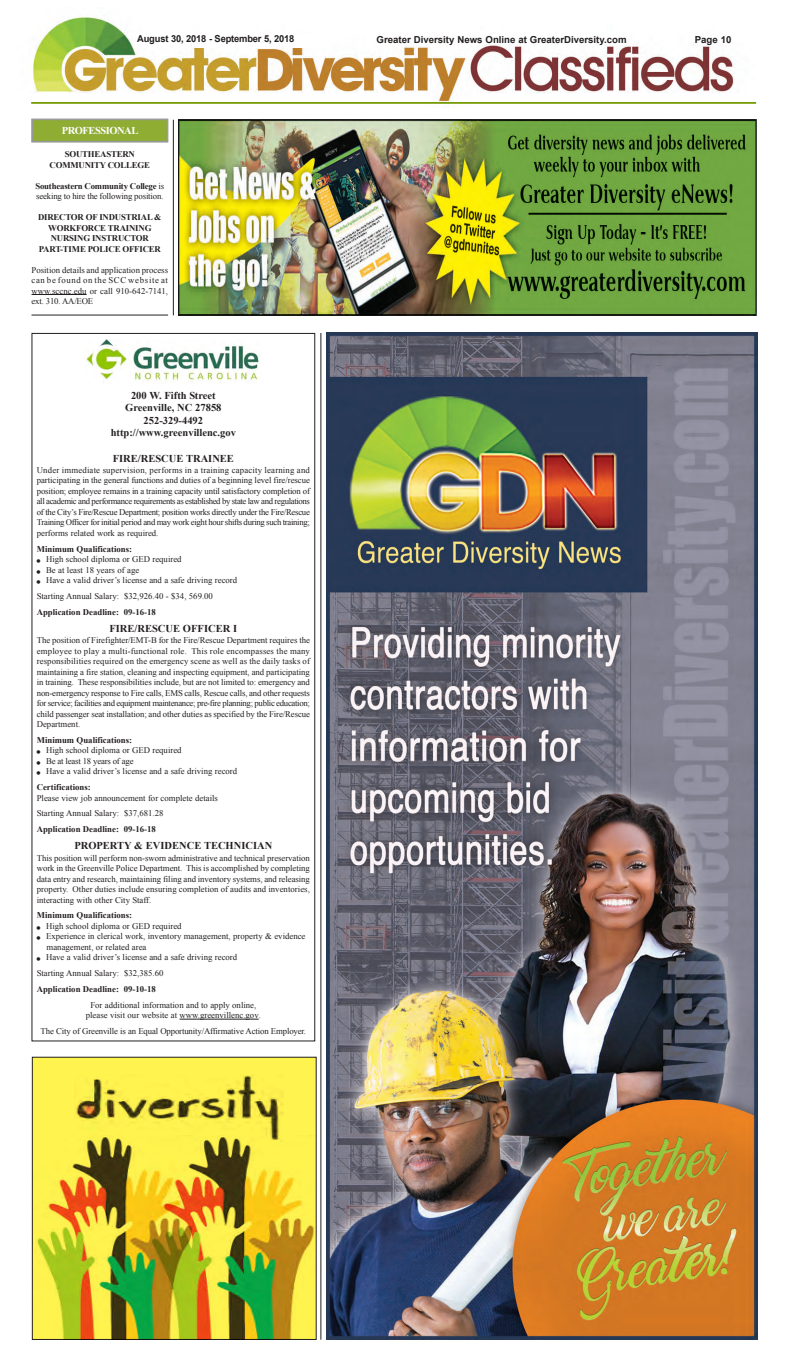
<style>
.page{position:relative;width:788px;height:1371px;background:#fff}
.page>*{position:absolute;margin:0;border:0;box-sizing:border-box;transform-origin:0 0}
.t1{font:700 10.5px/12.6px "Times New Roman";color:#231f20;text-align:center}
.t2{font:700 10.5px "Times New Roman";letter-spacing:-.045em;color:#fff}
.t3{font:700 9.62px "Arial";color:#231f20}
.t4{font:700 9.62px "Arial";letter-spacing:-.035em;color:#231f20}
.t5{font:700 9.62px "Arial";letter-spacing:-.02em;color:#231f20}
.t6{font:8.75px/10.5px "Times New Roman";color:#231f20;text-align:justify}
.Body_Text{font:700 8.75px/10.5px "Times New Roman";letter-spacing:-.02em;color:#231f20;text-align:center}
.Body_Text-2{font:700 8.75px "Times New Roman";color:#231f20}
.t7{font:8.75px/10.5px "Times New Roman";letter-spacing:-.02em;color:#231f20}
.t8{font:8.75px "Times New Roman";letter-spacing:-.025em;color:#231f20}
.s1{font-weight:700}
</style>
<div class="page">
<img style="left:33px;top:17px;width:724px;height:87px">
<hr style="left:31px;top:102px;width:725px;height:2px;background:#739900">
<div style="left:136px;top:34px;width:196px;height:14px;background:#fff"></div>
<hr style="left:173px;top:120px;width:1px;height:195px;background:#231f20">
<img style="left:326px;top:333px;width:431px;height:1006px">
<hr style="left:32px;top:294px;width:55px;height:1px;background:#231f20">
<hr style="left:32px;top:315px;width:136px;height:1px;background:#231f20">
<svg style="left:31px;top:119px;width:137px;height:23px;background:#90aa3f"></svg>
<hr style="left:320px;top:333px;width:1px;height:1006px;background:#231f20">
<svg style="left:179px;top:1018px;width:19px;height:1px"></svg>
<hr style="left:198px;top:1018px;width:61px;height:1px;background:#231f20">
<img style="left:86px;top:340px;width:173px;height:41px">
<div style="left:32px;top:1057px;width:284px;height:282px;background:#fff34f"></div>
<img style="left:75px;top:1075px;width:208px;height:60px">
<img style="left:32px;top:1135px;width:114px;height:204px">
<img style="left:146px;top:1135px;width:171px;height:204px">
<img style="left:178px;top:120px;width:578px;height:195px">
<p class="t5" style="left:137px;top:32px;width:159px">August 30, 2018 - September 5, 2018</p>
<p class="t4" style="left:138px;top:34px;width:173px">Week of March 15, 2012 - March 21, 2012</p>
<p class="t3" style="left:376px;top:33px;width:251px">Greater Diversity News Online at GreaterDiversity.com</p>
<p class="t3" style="left:694px;top:33px;width:38px">Page 10</p>
<p class="t2" style="left:62px;top:123px;width:78px">PROFESSIONAL</p>
<p class="Body_Text" style="left:65px;top:149px;width:72px">SOUTHEASTERN</p>
<p class="Body_Text" style="left:50px;top:159px;width:102px">COMMUNITY COLLEGE</p>
<p class="t7" style="left:35px;top:180px;width:130px"><span class="s1">Southeastern Community College</span> is seeking to hire the following position.</p>
<p class="Body_Text" style="left:38px;top:212px;width:125px">DIRECTOR OF INDUSTRIAL &amp;<br>WORKFORCE TRAINING</p>
<p class="Body_Text" style="left:51px;top:233px;width:100px">NURSING INSTRUCTOR</p>
<p class="Body_Text" style="left:39px;top:243px;width:123px">PART-TIME POLICE OFFICER</p>
<p class="t6" style="left:31px;top:264px;width:138px">Position details and application process can be found on the SCC website at www.sccnc.edu or call 910-642-7141, ext. 310. AA/EOE</p>
<p class="t1" style="left:111px;top:388px;width:127px">200 W. Fifth Street<br>Greenville, NC 27858<br>252-329-4492 http://www.greenvillenc.gov</p>
<p class="t1" style="left:113px;top:451px;width:123px">FIRE/RESCUE TRAINEE</p>
<p class="t6" style="left:37px;top:464px;width:275px">Under immediate supervision, performs in a training capacity learning and participating in the general functions and duties of a beginning level fire/rescue position; employee remains in a training capacity until satisfactory completion of all academic and performance requirements as established by state law and regulations of the City’s Fire/Rescue Department; position works directly under the Fire/Rescue Training Officer for initial period and may work eight hour shifts during such training; performs related work as required.</p>
<p class="Body_Text-2" style="left:37px;top:542px;width:97px">Minimum Qualifications:</p>
<p class="t6" style="left:37px;top:554px;width:146px">■ High school diploma or GED required</p>
<p class="t6" style="left:37px;top:564px;width:104px">■ Be at least 18 years of age</p>
<p class="t6" style="left:37px;top:572px;width:202px;line-height:15.8px;text-align:left">■ Have a valid driver’s license and a safe driving record<br>Starting Annual Salary: $32,926.40 - $34, 569.00<br><span class="s1">Application Deadline: 09-16-18</span></p>
<p class="t1" style="left:109px;top:621px;width:129px">FIRE/RESCUE OFFICER I</p>
<p class="t6" style="left:37px;top:634px;width:275px">The position of Firefighter/EMT-B for the Fire/Rescue Department requires the employee to play a multi-functional role. This role encompasses the many responsibilities required on the emergency scene as well as the daily tasks of maintaining a fire station, cleaning and inspecting equipment, and participating in training. These responsibilities include, but are not limited to: emergency and non-emergency response to Fire calls, EMS calls, Rescue calls, and other requests for service; facilities and equipment maintenance; pre-fire planning; public education; child passenger seat installation; and other duties as specified by the Fire/Rescue Department.</p>
<p class="Body_Text-2" style="left:37px;top:734px;width:97px">Minimum Qualifications:</p>
<p class="t6" style="left:37px;top:745px;width:146px">■ High school diploma or GED required</p>
<p class="t8" style="left:37px;top:755px;width:98px">■ Be at least 18 years of age</p>
<p class="t6" style="left:37px;top:763px;width:202px;line-height:15.8px">■ Have a valid driver’s license and a safe driving record<br><span class="s1">Certifications:</span></p>
<p class="t6" style="left:37px;top:789px;width:183px;line-height:15.8px;text-align:left">Please view job announcement for complete details<br>Starting Annual Salary: $37,681.28<br><span class="s1">Application Deadline: 09-16-18</span></p>
<p class="t1" style="left:74px;top:839px;width:199px">PROPERTY &amp; EVIDENCE TECHNICIAN</p>
<p class="t6" style="left:37px;top:852px;width:275px">This position will perform non-sworn administrative and technical preservation work in the Greenville Police Department. This is accomplished by completing data entry and research, maintaining filing and inventory systems, and releasing property. Other duties include ensuring completion of audits and inventories, interacting with other City Staff.</p>
<p class="Body_Text-2" style="left:37px;top:909px;width:97px">Minimum Qualifications:</p>
<p class="t6" style="left:37px;top:920px;width:146px">■ High school diploma or GED required</p>
<p class="t6" style="left:47px;top:931px;width:260px;text-indent:-10px">■ Experience in clerical work, inventory management, property &amp; evidence management, or related area</p>
<p class="t6" style="left:37px;top:952px;width:202px">■ Have a valid driver’s license and a safe driving record</p>
<p class="t6" style="left:37px;top:967px;width:128px">Starting Annual Salary: $32,385.60</p>
<p class="Body_Text-2" style="left:37px;top:982px;width:121px">Application Deadline: 09-10-18</p>
<p class="t6" style="left:90px;top:999px;width:167px">For additional information and to apply online,</p>
<p class="t6" style="left:41px;top:1007px;width:267px;line-height:15.8px;text-align:center">please visit our website at www.greenvillenc.gov.<br>The City of Greenville is an Equal Opportunity/Affirmative Action Employer.</p>
</div>
